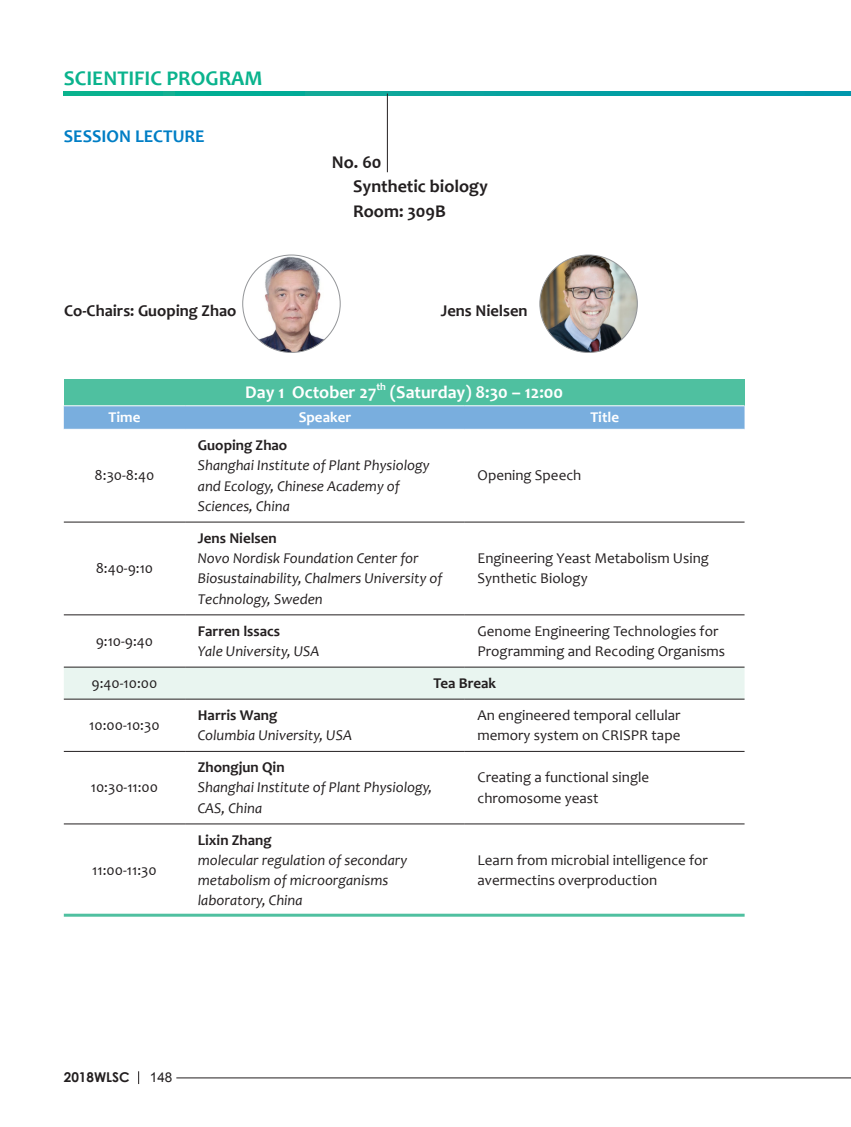
<style>
.page{position:relative;width:851px;height:1127px;background:#fff}
.page>*{position:absolute;margin:0;border:0;box-sizing:border-box;transform-origin:0 0}
.t1{font:700 21px "Candara";color:#0ab38d}
.小标1{font:700 18px "Candara";color:#fff}
.小标1-2{font:700 18px "Candara";color:#231f20}
.t2{font:700 18px "Candara";color:#007ec5}
.主席副主席{font:700 16.5px "Candara";color:#231f20}
.正文1{font:15px/20.2px "Candara";color:#231f20}
.正文1-2{font:italic 15px/20.2px "Candara";color:#231f20}
.正文1-3{font:700 15px "Candara";color:#231f20}
.正文1-4{font:700 15px "Candara";color:#fff}
.t3{font:700 13.5px "Century Gothic";color:#231f20}
.t4{font:13.5px "Arial";color:#231f20}
.小标1-3{font:700 10.5px "Candara";color:#fff}
</style>
<div class="page">
<hr style="left:176px;top:1077px;width:674px;height:1px;background:#231f20">
<svg style="left:138px;top:1071px;width:1px;height:13px"></svg>
<svg style="left:64px;top:91px;width:786px;height:5px;background:#05a49d"></svg>
<hr style="left:387px;top:94px;width:1px;height:78px;background:#231f20">
<img style="left:243px;top:255px;width:97px;height:97px;border-radius:49px">
<hr style="left:64px;top:914px;width:680px;height:3px;background:#4fc0a0">
<div style="left:64px;top:379px;width:680px;height:27px;background:#4fc0a0"></div>
<svg style="left:64px;top:406px;width:680px;height:23px;background:#7bafde"></svg>
<div style="left:64px;top:668px;width:680px;height:31px;background:#e9f5f0"></div>
<hr style="left:64px;top:522px;width:121px;height:1px;background:#231f20">
<hr style="left:185px;top:522px;width:279px;height:1px;background:#231f20">
<hr style="left:464px;top:522px;width:280px;height:1px;background:#231f20">
<hr style="left:64px;top:614px;width:121px;height:1px;background:#231f20">
<hr style="left:185px;top:614px;width:279px;height:1px;background:#231f20">
<hr style="left:464px;top:614px;width:280px;height:1px;background:#231f20">
<hr style="left:64px;top:751px;width:121px;height:1px;background:#231f20">
<hr style="left:185px;top:751px;width:279px;height:1px;background:#231f20">
<hr style="left:464px;top:751px;width:280px;height:1px;background:#231f20">
<hr style="left:64px;top:824px;width:121px;height:1px;background:#231f20">
<hr style="left:185px;top:824px;width:279px;height:1px;background:#231f20">
<hr style="left:464px;top:824px;width:280px;height:1px;background:#231f20">
<hr style="left:64px;top:405px;width:121px;height:1px;background:#fff">
<hr style="left:185px;top:405px;width:279px;height:1px;background:#fff">
<hr style="left:464px;top:405px;width:280px;height:1px;background:#fff">
<hr style="left:64px;top:667px;width:121px;height:1px;background:#231f20">
<hr style="left:185px;top:667px;width:279px;height:1px;background:#231f20">
<hr style="left:464px;top:667px;width:280px;height:1px;background:#231f20">
<hr style="left:64px;top:699px;width:121px;height:1px;background:#231f20">
<hr style="left:185px;top:699px;width:279px;height:1px;background:#231f20">
<hr style="left:464px;top:699px;width:280px;height:1px;background:#231f20">
<img style="left:539px;top:255px;width:98px;height:97px;border-radius:49px">
<h1 class="t1" style="left:64px;top:65px;width:200px">SCIENTIFIC PROGRAM</h1>
<p class="t2" style="left:64px;top:125px;width:142px">SESSION LECTURE</p>
<p class="小标1-2" style="left:332px;top:151px;width:51px">No. 60</p>
<p class="小标1-2" style="left:353px;top:175px;width:136px">Synthetic biology</p>
<p class="小标1-2" style="left:353px;top:200px;width:94px">Room: 309B</p>
<p class="主席副主席" style="left:64px;top:300px;width:174px">Co-Chairs: Guoping Zhao</p>
<p class="主席副主席" style="left:441px;top:300px;width:88px">Jens Nielsen</p>
<p class="小标1" style="left:245px;top:381px;width:133px">Day 1 October 27</p>
<p class="小标1-3" style="left:376px;top:380px;width:11px">th</p>
<p class="小标1" style="left:390px;top:381px;width:175px">(Saturday) 8:30 – 12:00</p>
<p class="正文1-4" style="left:108px;top:408px;width:33px">Time</p>
<p class="正文1-4" style="left:299px;top:408px;width:54px">Speaker</p>
<p class="正文1-4" style="left:590px;top:408px;width:30px">Title</p>
<p class="正文1" style="left:95px;top:465px;width:61px">8:30-8:40</p>
<p class="正文1" style="left:96px;top:558px;width:59px">8:40-9:10</p>
<p class="正文1" style="left:96px;top:631px;width:59px">9:10-9:40</p>
<p class="正文1-3" style="left:198px;top:436px;width:91px">Guoping Zhao</p>
<p class="正文1-2" style="left:198px;top:455px;width:233px">Shanghai Institute of Plant Physiology</p>
<p class="正文1-2" style="left:198px;top:475px;width:203px">and Ecology, Chinese Academy of<br>Sciences, China</p>
<p class="正文1" style="left:477px;top:465px;width:105px">Opening Speech</p>
<p class="正文1-3" style="left:198px;top:528px;width:80px">Jens Nielsen</p>
<p class="正文1-2" style="left:198px;top:548px;width:246px">Novo Nordisk Foundation Center for<br>Biosustainability, Chalmers University of<br>Technology, Sweden</p>
<p class="正文1" style="left:477px;top:548px;width:233px">Engineering Yeast Metabolism Using</p>
<p class="正文1" style="left:477px;top:568px;width:112px">Synthetic Biology</p>
<p class="正文1-3" style="left:198px;top:621px;width:84px">Farren lssacs</p>
<p class="正文1-2" style="left:198px;top:641px;width:123px">Yale University, USA</p>
<p class="正文1" style="left:477px;top:620px;width:242px">Genome Engineering Technologies for</p>
<p class="正文1" style="left:477px;top:641px;width:249px">Programming and Recoding Organisms</p>
<p class="正文1" style="left:91px;top:673px;width:67px">9:40-10:00</p>
<p class="正文1-3" style="left:433px;top:674px;width:64px">Tea Break</p>
<p class="正文1" style="left:89px;top:715px;width:72px">10:00-10:30</p>
<p class="正文1" style="left:477px;top:705px;width:204px">An engineered temporal cellular memory system on CRISPR tape</p>
<p class="正文1-3" style="left:198px;top:706px;width:81px">Harris Wang</p>
<p class="正文1-2" style="left:198px;top:725px;width:156px">Columbia University, USA</p>
<p class="正文1" style="left:91px;top:777px;width:69px">10:30-11:00</p>
<p class="正文1" style="left:92px;top:860px;width:66px">11:00-11:30</p>
<p class="正文1-3" style="left:198px;top:758px;width:88px">Zhongjun Qin</p>
<p class="正文1-2" style="left:198px;top:777px;width:236px">Shanghai Institute of Plant Physiology,<br>CAS, China</p>
<p class="正文1" style="left:477px;top:767px;width:173px">Creating a functional single chromosome yeast</p>
<p class="正文1-3" style="left:198px;top:830px;width:75px">Lixin Zhang</p>
<p class="正文1-2" style="left:198px;top:850px;width:211px">molecular regulation of secondary</p>
<p class="正文1-2" style="left:198px;top:870px;width:192px">metabolism of microorganisms</p>
<p class="正文1-2" style="left:198px;top:890px;width:106px">laboratory, China</p>
<p class="正文1" style="left:477px;top:850px;width:232px">Learn from microbial intelligence for</p>
<p class="正文1" style="left:477px;top:870px;width:181px">avermectins overproduction</p>
<p class="t3" style="left:64px;top:1069px;width:67px">2018WLSC</p>
<p class="t4" style="left:150px;top:1068px;width:24px">148</p>
</div>
